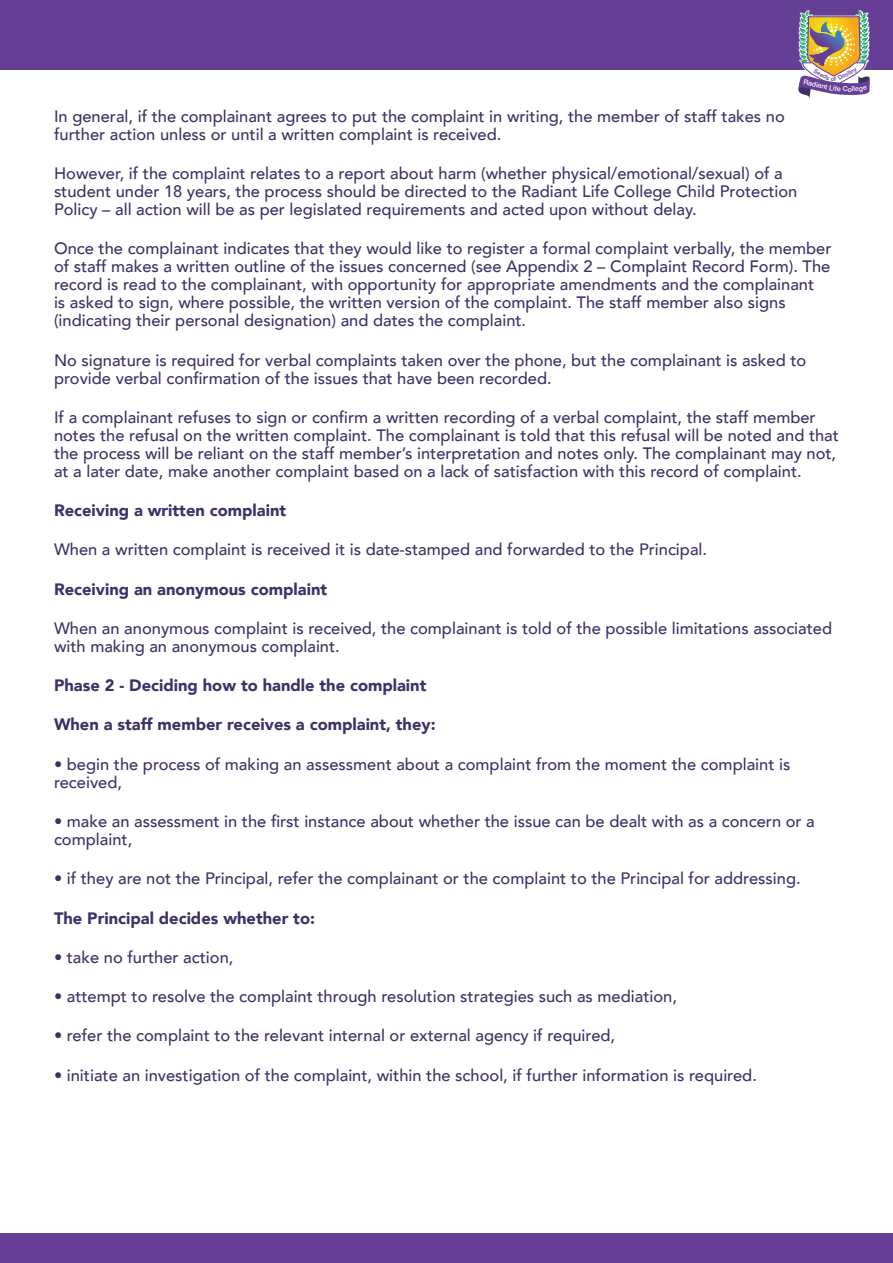
<style>
.page{position:relative;width:893px;height:1263px;background:#fff}
.page>*{position:absolute;margin:0;border:0;box-sizing:border-box;transform-origin:0 0}
.t1{font:500 16.5px/18px "Avenir";color:#393467}
.t2{font:900 16.5px "Avenir";color:#393467}
.t3{font:500 7.05px "Helvetica Neue";color:#faf9fa}
.t4{font:500 6px "Helvetica Neue";color:#663e95}
</style>
<div class="page">
<div style="left:0;top:0;width:893px;height:69px;background:#663e95"></div>
<div style="left:0;top:1233px;width:893px;height:30px;background:#663e95"></div>
<img style="left:798px;top:11px;width:72px;height:88px">
<p class="t3" style="left:809px;top:80px;width:15px;rotate:13deg">adia</p>
<p class="t4" style="left:831px;top:77px;width:7px">of</p>
<p class="t1" style="left:54px;top:106px;width:732px">In general, if the complainant agrees to put the complaint in writing, the member of staff takes no further action unless or until a written complaint is received.</p>
<p class="t1" style="left:54px;top:163px;width:745px">However, if the complaint relates to a report about harm (whether physical/emotional/sexual) of a student under 18 years, the process should be directed to the Radiant Life College Child Protection<br>Policy – all action will be as per legislated requirements and acted upon without delay.</p>
<p class="t1" style="left:54px;top:241px;width:779px">Once the complainant indicates that they would like to register a formal complaint verbally, the member of staff makes a written outline of the issues concerned (see Appendix 2 – Complaint Record Form). The record is read to the complainant, with opportunity for appropriate amendments and the complainant<br>is asked to sign, where possible, the written version of the complaint. The staff member also signs (indicating their personal designation) and dates the complaint.</p>
<p class="t1" style="left:54px;top:353px;width:754px">No signature is required for verbal complaints taken over the phone, but the complainant is asked to provide verbal confirmation of the issues that have been recorded.</p>
<p class="t1" style="left:54px;top:407px;width:786px">If a complainant refuses to sign or confirm a written recording of a verbal complaint, the staff member notes the refusal on the written complaint. The complainant is told that this refusal will be noted and that the process will be reliant on the staff member’s interpretation and notes only. The complainant may not, at a later date, make another complaint based on a lack of satisfaction with this record of complaint.</p>
<p class="t2" style="left:54px;top:503px;width:234px">Receiving a written complaint</p>
<p class="t1" style="left:54px;top:540px;width:655px">When a written complaint is received it is date-stamped and forwarded to the Principal.</p>
<p class="t2" style="left:54px;top:582px;width:275px">Receiving an anonymous complaint</p>
<p class="t1" style="left:54px;top:621px;width:780px">When an anonymous complaint is received, the complainant is told of the possible limitations associated with making an anonymous complaint.</p>
<p class="t2" style="left:54px;top:678px;width:374px">Phase 2 - Deciding how to handle the complaint</p>
<p class="t2" style="left:54px;top:718px;width:383px">When a staff member receives a complaint, they:</p>
<p class="t1" style="left:54px;top:757px;width:738px">• begin the process of making an assessment about a complaint from the moment the complaint is received,</p>
<p class="t1" style="left:54px;top:811px;width:762px">• make an assessment in the first instance about whether the issue can be dealt with as a concern or a complaint,</p>
<p class="t1" style="left:54px;top:868px;width:748px">• if they are not the Principal, refer the complainant or the complaint to the Principal for addressing.</p>
<p class="t2" style="left:54px;top:911px;width:262px">The Principal decides whether to:</p>
<p class="t1" style="left:54px;top:950px;width:181px">• take no further action,</p>
<p class="t1" style="left:54px;top:989px;width:624px">• attempt to resolve the complaint through resolution strategies such as mediation,</p>
<p class="t1" style="left:54px;top:1026px;width:563px">• refer the complaint to the relevant internal or external agency if required,</p>
<p class="t1" style="left:54px;top:1065px;width:704px">• initiate an investigation of the complaint, within the school, if further information is required.</p>
</div>
